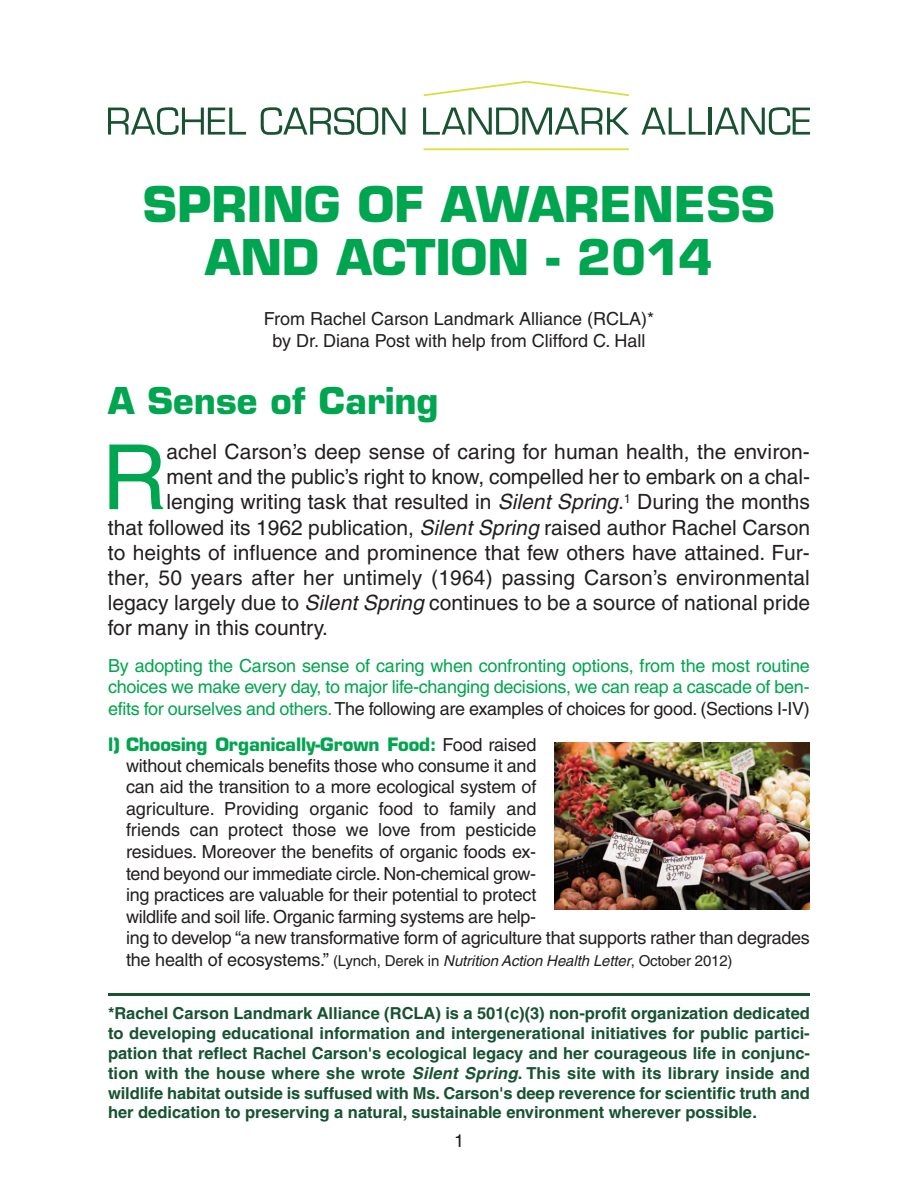
<style>
.page{position:relative;width:918px;height:1188px;background:#fff}
.page>*{position:absolute;margin:0;border:0;box-sizing:border-box;transform-origin:0 0}
.t1{font:90px "Helvetica";color:#00a54f}
.t2{font:700 48px/52.5px "Eurostile LT Std";color:#00a54f;text-align:center}
.t3{font:700 36px "Eurostile LT Std";color:#00a54f}
.t4{font:21px "Helvetica";color:#231f20}
.t5{font:18px/21.6px "Helvetica";letter-spacing:-.01em;color:#231f20;text-align:center}
.t6{font:18px/21.6px "Helvetica";letter-spacing:-.015em;color:#00a54f;text-align:justify}
.t7{font:700 18px "Eurostile LT Std";letter-spacing:-.01em;color:#00a54f}
.t8{font:700 16.5px/19.8px "Helvetica";color:#175233;text-align:justify}
.t9{font:15px "Helvetica";letter-spacing:-.01em;color:#231f20}
.s1{font-style:italic}
.s2{color:#231f20}
.s3{font-family:"Helvetica";font-weight:400;color:#231f20}
.s4{font-size:18px}
</style>
<div class="page">
<svg style="left:423px;top:81px;width:206px;height:16px"></svg>
<hr style="left:424px;top:148px;width:205px;height:2px;background:#d8df40">
<svg style="left:108px;top:107px;width:138px;height:28px"></svg>
<svg style="left:261px;top:107px;width:144px;height:28px"></svg>
<svg style="left:423px;top:108px;width:206px;height:27px"></svg>
<svg style="left:642px;top:108px;width:64px;height:27px"></svg>
<hr style="left:709px;top:108px;width:3px;height:27px;background:#185232">
<svg style="left:715px;top:107px;width:95px;height:28px"></svg>
<img style="left:554px;top:743px;width:256px;height:167px">
<hr style="left:108px;top:993px;width:702px;height:3px;background:#175233">
<h2 class="t2" style="left:143px;top:183px;width:634px">SPRING OF AWARENESS<br>AND ACTION - 2014</h2>
<p class="t5" style="left:264px;top:310px;width:392px">From Rachel Carson Landmark Alliance (RCLA)* by Dr. Diana Post with help from Clifford C. Hall</p>
<h3 class="t3" style="left:108px;top:387px;width:332px">A Sense of Caring</h3>
<h1 class="t1" style="left:102px;top:445px;width:67px">R</h1>
<p class="t4" style="left:166px;top:444px;width:645px">achel Carson’s deep sense of caring for human health, the environ-</p>
<p class="t4" style="left:166px;top:469px;width:645px">ment and the public’s right to know, compelled her to embark on a chal-</p>
<p class="t4" style="left:166px;top:494px;width:645px">lenging writing task that resulted in <span class="s1">Silent Spring</span>.<sup>1</sup> During the months</p>
<p class="t4" style="left:108px;top:520px;width:704px">that followed its 1962 publication, <span class="s1">Silent Spring</span> raised author Rachel Carson</p>
<p class="t4" style="left:108px;top:544px;width:703px">to heights of influence and prominence that few others have attained. Fur-</p>
<p class="t4" style="left:108px;top:570px;width:703px">ther, 50 years after her untimely (1964) passing Carson’s environmental</p>
<p class="t4" style="left:108px;top:595px;width:704px">legacy largely due to <span class="s1">Silent Spring</span> continues to be a source of national pride</p>
<p class="t4" style="left:108px;top:620px;width:222px">for many in this country.</p>
<p class="t6" style="left:108px;top:656px;width:703px">By adopting the Carson sense of caring when confronting options, from the most routine choices we make every day, to major life-changing decisions, we can reap a cascade of ben&shy;efits for ourselves and others.<span class="s2">The following are examples of choices for good. (Sections I-IV)</span></p>
<p class="t7" style="left:108px;top:737px;width:430px">l) Choosing Organically-Grown Food: <span class="s3">Food raised</span></p>
<p class="t5" style="left:126px;top:756px;width:685px;text-align:left">without chemicals benefits those who consume it and<br>can aid the transition to a more ecological system of<br>agriculture. Providing organic food to family and<br>friends can protect those we love from pesticide<br>residues. Moreover the benefits of organic foods ex-<br>tend beyond our immediate circle. Non-chemical grow-<br>ing practices are valuable for their potential to protect<br>wildlife and soil life. Organic farming systems are help-<br>ing to develop “a new transformative form of agriculture that supports rather than degrades</p>
<p class="t9" style="left:126px;top:955px;width:608px"><span class="s4">the health of ecosystems.”</span> (Lynch, Derek in <span class="s1">Nutrition Action Health Letter</span>, October 2012)</p>
<p class="t8" style="left:108px;top:1005px;width:704px">*Rachel Carson Landmark Alliance (RCLA) is a 501(c)(3) non-profit organization dedicated to developing educational information and intergenerational initiatives for public partici&shy;pation that reflect Rachel Carson's ecological legacy and her courageous life in conjunc&shy;tion with the house where she wrote <span class="s1">Silent Spring</span>. This site with its library inside and wildlife habitat outside is suffused with Ms. Carson's deep reverence for scientific truth and her dedication to preserving a natural, sustainable environment wherever possible.</p>
<p class="t5" style="left:454px;top:1132px;width:12px">1</p>
</div>
